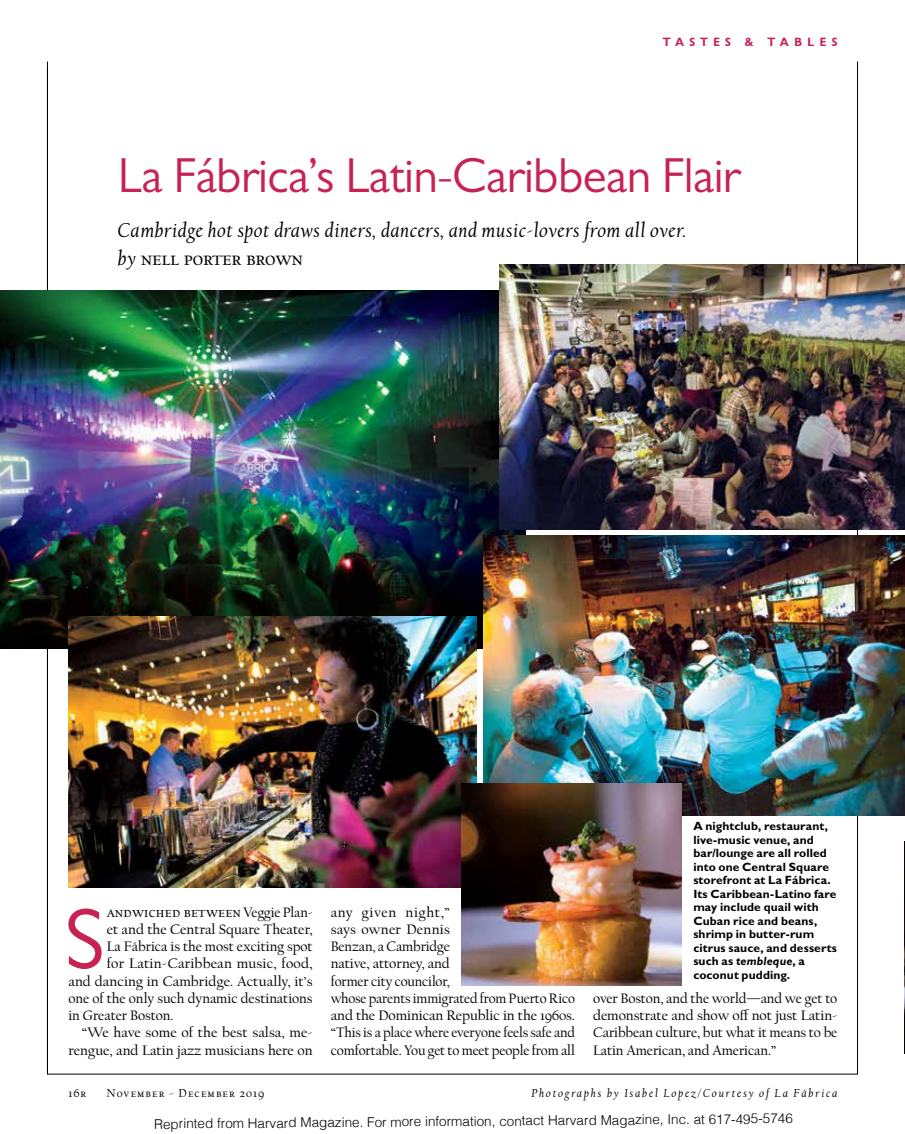
<style>
.page{position:relative;width:905px;height:1134px;background:#fff}
.page>*{position:absolute;margin:0;border:0;box-sizing:border-box;transform-origin:0 0}
.t1{font:86.4px "Gill Sans MT Std";color:#c82254}
.t2{font:49.5px "Gill Sans MT Std";letter-spacing:-.015em;color:#c82254}
.t3{font:italic 21px/28.5px "Cal Harvard";letter-spacing:.025em;color:#000}
.t4{font:15.75px "Cal Harvard";letter-spacing:.02em;color:#000}
.t5{font:14.25px/17.2px "Cal Harvard";letter-spacing:-.005em;color:#000}
.t6{font:300 13.5px "Helvetica";color:#000}
.t7{font:700 12px/13.5px "Gill Sans Std";letter-spacing:.01em;color:#000}
.t8{font:italic 12px "Cal Harvard";letter-spacing:.15em;color:#000}
.t9{font:12px "Cal Harvard";letter-spacing:.1em;color:#000}
.t10{font:700 12px "Gill Sans Display";letter-spacing:.425em;color:#c82254}
.s1{font-style:normal}
.s2{font-size:14.25px}
.s3{font-style:italic}
</style>
<div class="page">
<hr style="left:47px;top:62px;width:1px;height:1012px;background:#000">
<hr style="left:857px;top:62px;width:1px;height:1012px;background:#000">
<hr style="left:47px;top:1074px;width:810px;height:1px;background:#000">
<img style="left:0;top:290px;width:526px;height:359px">
<img style="left:499px;top:264px;width:405px;height:266px">
<img style="left:484px;top:536px;width:420px;height:280px">
<img style="left:904px;top:841px;width:1px;height:213px">
<img style="left:68px;top:616px;width:408px;height:272px">
<img style="left:462px;top:784px;width:219px;height:202px">
<p class="t10" style="left:662px;top:34px;width:176px">TASTE S &amp; TABLE S</p>
<h2 class="t2" style="left:118px;top:146px;width:624px">La Fábrica’s Latin-Caribbean Flair</h2>
<h3 class="t3" style="left:118px;top:217px;width:569px">Cambridge hot spot draws diners, dancers, and music-lovers from all over. by <span class="s1">nell porter brown</span></h3>
<h1 class="t1" style="left:65px;top:888px;width:41px">S</h1>
<p class="t4" style="left:107px;top:903px;width:207px">andwiched between <span class="s2">Veggie Plan-</span></p>
<p class="t5" style="left:107px;top:921px;width:207px">et and the Central Square Theater,</p>
<p class="t5" style="left:107px;top:939px;width:207px">La Fábrica is the most exciting spot</p>
<p class="t5" style="left:107px;top:956px;width:207px">for Latin-Caribbean music, food,</p>
<p class="t5" style="left:68px;top:973px;width:246px">and dancing in Cambridge. Actually, it’s</p>
<p class="t5" style="left:68px;top:990px;width:246px">one of the only such dynamic destinations</p>
<p class="t5" style="left:68px;top:1008px;width:107px">in Greater Boston.</p>
<p class="t5" style="left:82px;top:1025px;width:232px">“We have some of the best salsa, me-</p>
<p class="t5" style="left:68px;top:1042px;width:246px">rengue, and Latin jazz musicians here on</p>
<p class="t5" style="left:331px;top:904px;width:246px">any given night,”<br>says owner Dennis<br>Benzan, a Cambridge<br>native, attorney, and<br>former city councilor,<br>whose parents immigrated from Puerto Rico and the Dominican Republic in the 1960s. “This is a place where everyone feels safe and comfortable. You get to meet people from all</p>
<p class="t7" style="left:693px;top:819px;width:145px">A nightclub, restaurant, live-music venue, and bar/lounge are all rolled into one Central Square storefront at La Fábrica.<br>Its Caribbean-Latino fare may include quail with<br>Cuban rice and beans, shrimp in butter-rum citrus sauce, and desserts such as <span class="s3">tembleque</span>, a coconut pudding.</p>
<p class="t5" style="left:593px;top:990px;width:246px;text-align:justify">over Boston, and the world—and we get to demonstrate and show off not just Latin-Caribbean culture, but what it means to be Latin American, and American.”</p>
<p class="t8" style="left:531px;top:1087px;width:307px">Photographs by Isabel Lopez/Courtesy of La Fábrica</p>
<p class="t9" style="left:68px;top:1087px;width:19px">16R</p>
<p class="t9" style="left:106px;top:1087px;width:159px">November - December 2019</p>
<p class="t6" style="left:154px;top:1110px;width:640px">Reprinted from Harvard Magazine. For more information, contact Harvard Magazine, Inc. at 617-495-5746</p>
</div>
